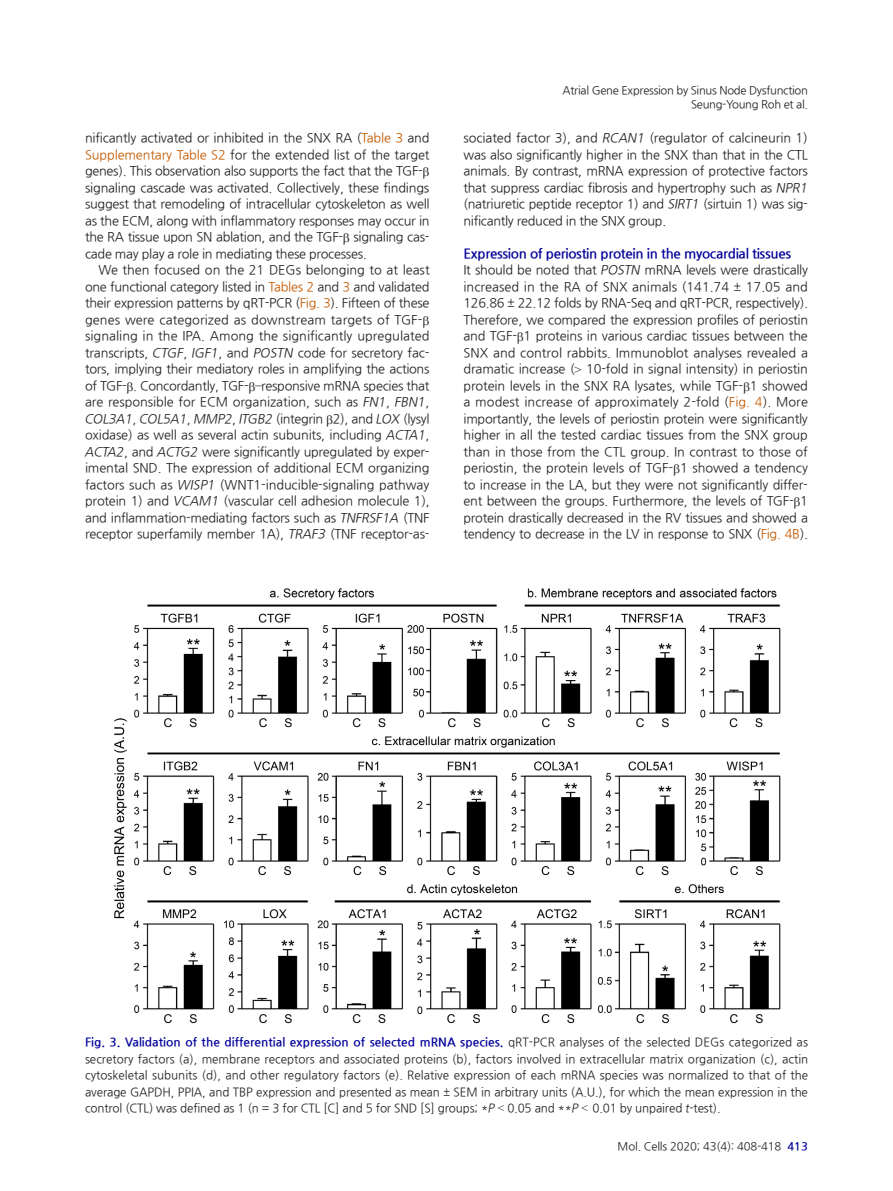
<style>
.page{position:relative;width:893px;height:1191px;background:#fff}
.page>*{position:absolute;margin:0;border:0;box-sizing:border-box;transform-origin:0 0}
._1__제목{font:700 13.5px "Nanum Gothic";letter-spacing:-.025em;color:#00009a}
.본문{font:12.75px/16.5px "Nanum Gothic";letter-spacing:-.02em;color:#231f20}
.그림설명{font:12px/16.5px "Nanum Gothic";letter-spacing:-.01em;color:#231f20;text-align:justify}
.t1{font:11.25px/13.5px "Nanum Gothic";letter-spacing:-.025em;color:#231f20;text-align:right}
.s1{color:#c35900}
.s2{font-style:italic}
.s3{font-family:"Times New Roman"}
.s4{font-weight:700;color:#00009a}
</style>
<div class="page">
<img style="left:114px;top:588px;width:667px;height:435px">
<p class="본문" style="left:85px;top:130px;width:346px">nificantly activated or inhibited in the SNX RA (<span class="s1">Table 3</span> and <span class="s1">Supplementary Table S2</span> for the extended list of the target genes). This observation also supports the fact that the TGF&shy;signaling cascade was activated. Collectively, these findings suggest that remodeling of intracellular cytoskeleton as well as the ECM, along with inflammatory responses may occur in the RA tissue upon SN ablation, and the TGF- signaling cas&shy;cade may play a role in mediating these processes.</p>
<p class="본문" style="left:84px;top:262px;width:347px;text-indent:14px">We then focused on the 21 DEGs belonging to at least one functional category listed in <span class="s1">Tables 2</span> and <span class="s1">3</span> and validated their expression patterns by qRT-PCR (<span class="s1">Fig. 3</span>). Fifteen of these genes were categorized as downstream targets of TGF&shy;signaling in the IPA. Among the significantly upregulated transcripts, <span class="s2">CTGF</span>, <span class="s2">IGF1</span>, and <span class="s2">POSTN</span> code for secretory fac&shy;tors, implying their mediatory roles in amplifying the actions of TGF- . Concordantly, TGF- <span class="s3">–</span>responsive mRNA species that are responsible for ECM organization, such as <span class="s2">FN1</span>, <span class="s2">FBN1</span>, <span class="s2">COL3A1</span>, <span class="s2">COL5A1</span>, <span class="s2">MMP2</span>, <span class="s2">ITGB2</span> (integrin 2), and <span class="s2">LOX</span> (lysyl oxidase) as well as several actin subunits, including <span class="s2">ACTA1</span>, <span class="s2">ACTA2</span>, and <span class="s2">ACTG2</span> were significantly upregulated by exper&shy;imental SND. The expression of additional ECM organizing factors such as <span class="s2">WISP1</span> (WNT1-inducible-signaling pathway protein 1) and <span class="s2">VCAM1</span> (vascular cell adhesion molecule 1), and inflammation-mediating factors such as <span class="s2">TNFRSF1A</span> (TNF receptor superfamily member 1A), <span class="s2">TRAF3</span> (TNF receptor-as-</p>
<p class="t1" style="left:563px;top:84px;width:247px">Atrial Gene Expression by Sinus Node Dysfunction<br>Seung-Young Roh et al.</p>
<p class="본문" style="left:463px;top:130px;width:347px">sociated factor 3), and <span class="s2">RCAN1</span> (regulator of calcineurin 1) was also significantly higher in the SNX than that in the CTL animals. By contrast, mRNA expression of protective factors that suppress cardiac fibrosis and hypertrophy such as <span class="s2">NPR1 </span>(natriuretic peptide receptor 1) and <span class="s2">SIRT1</span> (sirtuin 1) was sig&shy;nificantly reduced in the SNX group.</p>
<p class="_1__제목" style="left:463px;top:247px;width:329px">Expression of periostin protein in the myocardial tissues</p>
<p class="본문" style="left:463px;top:262px;width:346px;text-align:justify">It should be noted that <span class="s2">POSTN</span> mRNA levels were drastically increased in the RA of SNX animals (141.74 ± 17.05 and 126.86 ± 22.12 folds by RNA-Seq and qRT-PCR, respectively).<br>Therefore, we compared the expression profiles of periostin and TGF- 1 proteins in various cardiac tissues between the SNX and control rabbits. Immunoblot analyses revealed a dramatic increase (<span class="s3">&gt;</span> 10-fold in signal intensity) in periostin protein levels in the SNX RA lysates, while TGF- 1 showed a modest increase of approximately 2-fold (<span class="s1">Fig. 4</span>). More importantly, the levels of periostin protein were significantly higher in all the tested cardiac tissues from the SNX group than in those from the CTL group. In contrast to those of periostin, the protein levels of TGF- 1 showed a tendency to increase in the LA, but they were not significantly differ&shy;ent between the groups. Furthermore, the levels of TGF- 1 protein drastically decreased in the RV tissues and showed a tendency to decrease in the LV in response to SNX (<span class="s1">Fig. 4B</span>).</p>
<p class="그림설명" style="left:85px;top:1034px;width:725px"><span class="s4">Fig. 3. Validation of the differential expression of selected mRNA species.</span> qRT-PCR analyses of the selected DEGs categorized as secretory factors (a), membrane receptors and associated proteins (b), factors involved in extracellular matrix organization (c), actin cytoskeletal subunits (d), and other regulatory factors (e). Relative expression of each mRNA species was normalized to that of the average GAPDH, PPIA, and TBP expression and presented as mean ± SEM in arbitrary units (A.U.), for which the mean expression in the control (CTL) was defined as 1 (n = 3 for CTL [C] and 5 for SND [S] groups; *<span class="s2">P</span> <span class="s3">&lt;</span> 0.05 and **<span class="s2">P</span> <span class="s3">&lt;</span> 0.01 by unpaired <span class="s2">t</span>-test).</p>
<p class="t1" style="left:618px;top:1139px;width:192px">Mol. Cells 2020; 43(4): 408-418 <span class="s4">413</span></p>
</div>
